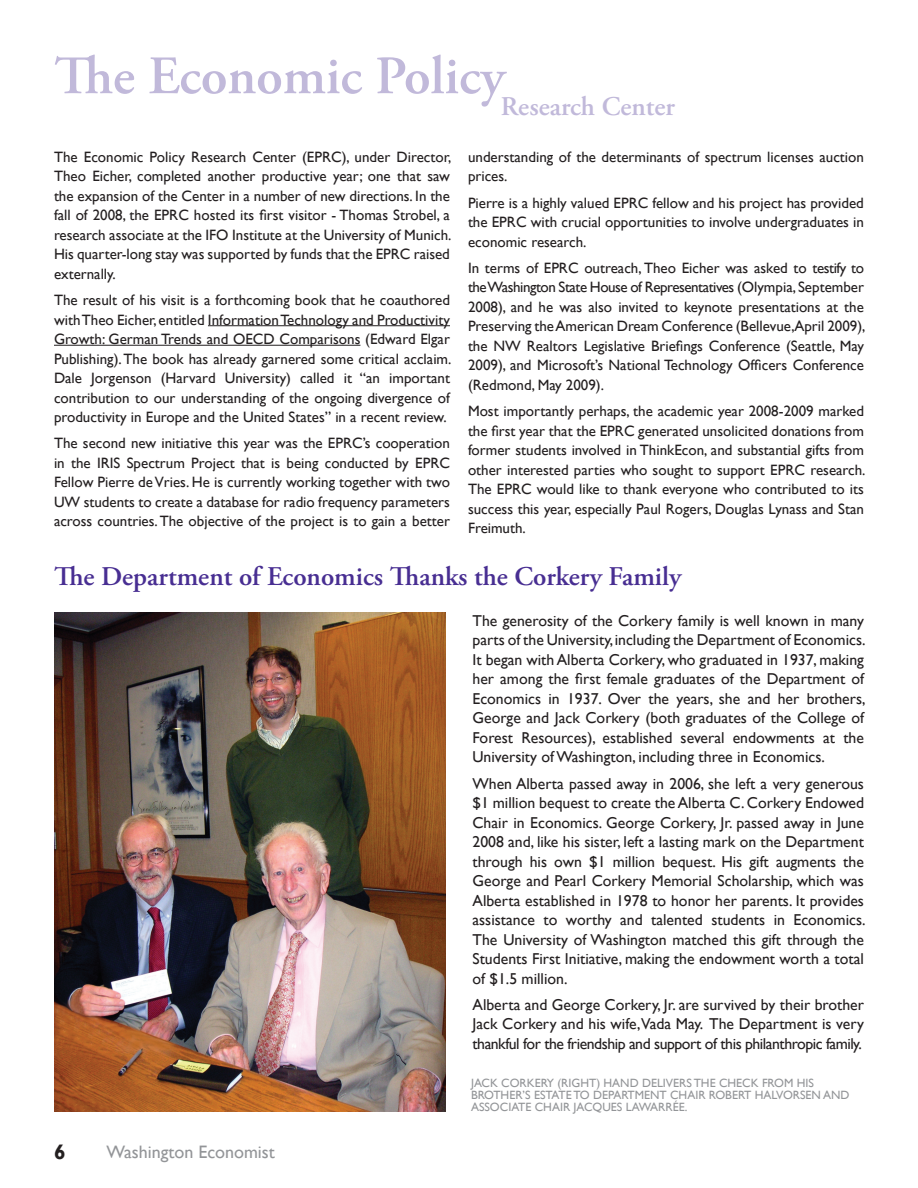
<style>
.page{position:relative;width:918px;height:1188px;background:#fff}
.page>*{position:absolute;margin:0;border:0;box-sizing:border-box;transform-origin:0 0}
.t1{font:600 54px "Adobe Garamond Pro";color:#c1b9da}
.t2{font:600 27px "Adobe Garamond Pro";color:#482e92}
.t3{font:700 21px "Gill Sans";color:#231f20}
.t4{font:18px "Gill Sans";color:#939598}
.t5{font:15.75px/19.5px "Gill Sans";color:#231f20;text-align:justify}
.t6{font:15px/19.5px "Gill Sans";color:#231f20;text-align:justify}
.t7{font:12px "Gill Sans";color:#939598}
</style>
<div class="page">
<hr style="left:208px;top:325px;width:242px;height:1px;background:#231f20">
<hr style="left:54px;top:345px;width:306px;height:1px;background:#231f20">
<img style="left:54px;top:612px;width:392px;height:499px">
<h1 class="t1" style="left:54px;top:45px;width:623px">The Economic Policy <sub>Research</sub> <sub>Center</sub></h1>
<p class="t6" style="left:54px;top:147px;width:399px">The Economic Policy Research Center (EPRC), under Director, Theo Eicher, completed another productive year; one that saw the expansion of the Center in a number of new directions. In the fall of 2008, the EPRC hosted its first visitor - Thomas Strobel, a research associate at the IFO Institute at the University of Munich.<br>His quarter-long stay was supported by funds that the EPRC raised externally.</p>
<p class="t6" style="left:54px;top:291px;width:399px">The result of his visit is a forthcoming book that he coauthored with Theo Eicher, entitled Information Technology and Productivity Growth: German Trends and OECD Comparisons (Edward Elgar Publishing). The book has already garnered some critical acclaim.<br>Dale Jorgenson (Harvard University) called it “an important contribution to our understanding of the ongoing divergence of productivity in Europe and the United States” in a recent review.</p>
<p class="t6" style="left:54px;top:434px;width:398px">The second new initiative this year was the EPRC’s cooperation in the IRIS Spectrum Project that is being conducted by EPRC Fellow Pierre de Vries. He is currently working together with two UW students to create a database for radio frequency parameters across countries. The objective of the project is to gain a better</p>
<p class="t6" style="left:468px;top:147px;width:397px">understanding of the determinants of spectrum licenses auction prices.</p>
<p class="t6" style="left:468px;top:193px;width:397px">Pierre is a highly valued EPRC fellow and his project has provided the EPRC with crucial opportunities to involve undergraduates in economic research.</p>
<p class="t6" style="left:468px;top:258px;width:399px">In terms of EPRC outreach, Theo Eicher was asked to testify to the Washington State House of Representatives (Olympia, September 2008), and he was also invited to keynote presentations at the Preserving the American Dream Conference (Bellevue,April 2009), the NW Realtors Legislative Briefings Conference (Seattle, May 2009), and Microsoft’s National Technology Officers Conference (Redmond, May 2009).</p>
<p class="t6" style="left:468px;top:402px;width:399px">Most importantly perhaps, the academic year 2008-2009 marked the first year that the EPRC generated unsolicited donations from former students involved in ThinkEcon, and substantial gifts from other interested parties who sought to support EPRC research.<br>The EPRC would like to thank everyone who contributed to its success this year, especially Paul Rogers, Douglas Lynass and Stan Freimuth.</p>
<h2 class="t2" style="left:54px;top:561px;width:629px">The Department of Economics Thanks the Corkery Family</h2>
<p class="t5" style="left:472px;top:611px;width:395px">The generosity of the Corkery family is well known in many parts of the University, including the Department of Economics.<br>It began with Alberta Corkery, who graduated in 1937, making her among the first female graduates of the Department of Economics in 1937. Over the years, she and her brothers, George and Jack Corkery (both graduates of the College of Forest Resources), established several endowments at the University of Washington, including three in Economics.</p>
<p class="t5" style="left:472px;top:774px;width:395px">When Alberta passed away in 2006, she left a very generous $1 million bequest to create the Alberta C. Corkery Endowed Chair in Economics. George Corkery, Jr. passed away in June 2008 and, like his sister, left a lasting mark on the Department through his own $1 million bequest. His gift augments the George and Pearl Corkery Memorial Scholarship, which was Alberta established in 1978 to honor her parents. It provides assistance to worthy and talented students in Economics.<br>The University of Washington matched this gift through the Students First Initiative, making the endowment worth a total of $1.5 million.</p>
<p class="t5" style="left:472px;top:995px;width:393px">Alberta and George Corkery, Jr. are survived by their brother Jack Corkery and his wife,Vada May. The Department is very thankful for the friendship and support of this philanthropic family.</p>
<h3 class="t3" style="left:54px;top:1139px;width:13px">6</h3>
<p class="t4" style="left:106px;top:1142px;width:170px">Washington Economist</p>
<p class="t7" style="left:471px;top:1076px;width:12px">Jack</p>
<p class="t7" style="left:501px;top:1076px;width:17px">Corkery</p>
<p class="t7" style="left:557px;top:1076px;width:19px">(Right</p>
<p class="t7" style="left:596px;top:1076px;width:17px">) hand</p>
<p class="t7" style="left:642px;top:1076px;width:8px">delivers</p>
<p class="t7" style="left:694px;top:1076px;width:9px">the</p>
<p class="t7" style="left:719px;top:1076px;width:9px">check</p>
<p class="t7" style="left:762px;top:1076px;width:9px">from</p>
<p class="t7" style="left:797px;top:1076px;width:7px">his</p>
<p class="t7" style="left:471px;top:1088px;width:9px">brother</p>
<p class="t7" style="left:523px;top:1088px;width:19px">’s estate</p>
<p class="t7" style="left:574px;top:1088px;width:28px">to department</p>
<p class="t7" style="left:670px;top:1088px;width:8px">chair</p>
<p class="t7" style="left:709px;top:1088px;width:15px">Robert</p>
<p class="t7" style="left:755px;top:1088px;width:17px">Halvorsen</p>
<p class="t7" style="left:823px;top:1088px;width:10px">and</p>
<p class="t7" style="left:471px;top:1100px;width:16px">Associate</p>
<p class="t7" style="left:535px;top:1100px;width:8px">chair</p>
<p class="t7" style="left:574px;top:1100px;width:12px">Jacques</p>
<p class="t7" style="left:626px;top:1100px;width:16px">Lawarr</p>
<p class="t7" style="left:673px;top:1100px;width:16px">ée.</p>
</div>
